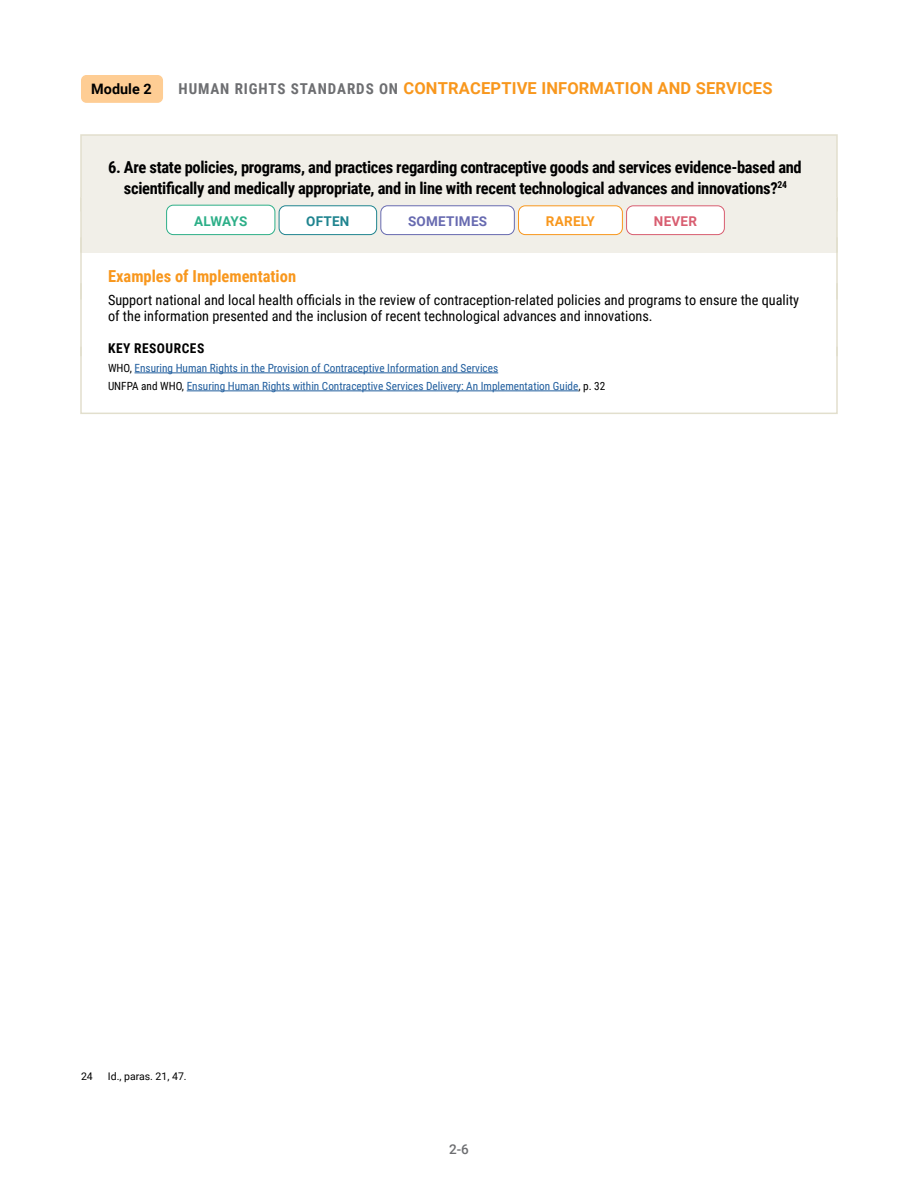
<style>
.page{position:relative;width:918px;height:1188px;background:#fff}
.page>*{position:absolute;margin:0;border:0;box-sizing:border-box;transform-origin:0 0}
.t1{font:700 16.5px/21px "Roboto Condensed";letter-spacing:-.02em;color:#000;text-align:center}
.t2{font:700 16.5px "Roboto";letter-spacing:.01em;color:#f8971d}
.t3{font:700 16.5px "Roboto Condensed";color:#f8971d}
.t4{font:700 14.4px "Roboto";color:#000}
.t5{font:14.25px/16.5px "Roboto Condensed";color:#000}
.t6{font:700 13.5px "Roboto Condensed";letter-spacing:.035em;color:#000}
.t7{font:700 13.5px "Roboto";letter-spacing:.02em;color:#676ab0}
.t8{font:700 13.5px "Roboto";color:#2daf88}
.t9{font:700 13.5px "Roboto";letter-spacing:.02em;color:#f8971d}
.t10{font:700 13.5px "Roboto";letter-spacing:.015em;color:#1f848f}
.t11{font:700 13.5px "Roboto";letter-spacing:.02em;color:#d85d70}
.t12{font:500 13.5px "Roboto";color:#6d6e71}
.t13{font:11.25px/18px "Roboto Condensed";color:#215e9e}
.t14{font:10.5px "Roboto";color:#000}
.s1{font-family:"Roboto Condensed";font-size:15px;color:#6d6e71}
.s2{color:#000}
</style>
<div class="page">
<div style="left:81px;top:75px;width:82px;height:28px;background:#fecd94;border-radius:5px"></div>
<div style="left:81px;top:135px;width:756px;height:77px;background:#f1efe8"></div>
<div style="left:80px;top:134px;width:758px;height:78px;border:2px solid #e2dfcd"></div>
<div style="left:81px;top:197px;width:756px;height:56px;background:#f1efe8"></div>
<hr style="left:80px;top:197px;width:2px;height:56px;background:#e2dfcd">
<hr style="left:836px;top:197px;width:2px;height:56px;background:#e2dfcd">
<hr style="left:80px;top:237px;width:2px;height:63px;background:#e2dfcd">
<hr style="left:836px;top:237px;width:2px;height:63px;background:#e2dfcd">
<hr style="left:80px;top:283px;width:2px;height:56px;background:#e2dfcd">
<hr style="left:836px;top:283px;width:2px;height:56px;background:#e2dfcd">
<svg style="left:80px;top:338px;width:2px;height:8px"></svg>
<svg style="left:836px;top:338px;width:2px;height:8px"></svg>
<div style="left:80px;top:346px;width:758px;height:68px;border:2px solid #e2dfcd"></div>
<hr style="left:135px;top:373px;width:363px;height:1px;background:#215e9e">
<hr style="left:187px;top:391px;width:391px;height:1px;background:#215e9e">
<div style="left:167px;top:205px;width:108px;height:30px;background:#fff;border-radius:7px"></div>
<div style="left:166px;top:205px;width:109px;height:30px;border:1px solid #2daf88;border-radius:7px"></div>
<div style="left:279px;top:206px;width:98px;height:29px;background:#fff;border-radius:7px"></div>
<div style="left:279px;top:206px;width:98px;height:29px;border:1px solid #1f848f;border-radius:7px"></div>
<div style="left:381px;top:206px;width:133px;height:29px;background:#fff;border-radius:7px"></div>
<div style="left:381px;top:206px;width:134px;height:29px;border:1px solid #676ab0;border-radius:7px"></div>
<div style="left:519px;top:206px;width:103px;height:29px;background:#fff;border-radius:7px"></div>
<div style="left:518px;top:206px;width:105px;height:29px;border:1px solid #f8971d;border-radius:7px"></div>
<div style="left:627px;top:206px;width:97px;height:29px;background:#fff;border-radius:7px"></div>
<div style="left:626px;top:206px;width:99px;height:29px;border:1px solid #d85d70;border-radius:7px"></div>
<p class="t4" style="left:91px;top:78px;width:62px">Module 2</p>
<p class="t2" style="left:179px;top:76px;width:595px"><span class="s1">HUMAN RIGHTS STANDARDS ON</span> CONTRACEPTIVE INFORMATION AND SERVICES</p>
<p class="t1" style="left:108px;top:156px;width:695px">6. Are state policies, programs, and practices regarding contraceptive goods and services evidence-based and scientifically and medically appropriate, and in line with recent technological advances and innovations?<sup>24</sup></p>
<p class="t8" style="left:194px;top:211px;width:55px">ALWAYS</p>
<p class="t10" style="left:306px;top:212px;width:45px">OFTEN</p>
<p class="t7" style="left:408px;top:212px;width:81px">SOMETIMES</p>
<p class="t9" style="left:546px;top:212px;width:51px">RARELY</p>
<p class="t11" style="left:654px;top:212px;width:45px">NEVER</p>
<p class="t3" style="left:108px;top:264px;width:190px">Examples of Implementation</p>
<p class="t5" style="left:108px;top:291px;width:693px">Support national and local health officials in the review of contraception-related policies and programs to ensure the quality of the information presented and the inclusion of recent technological advances and innovations.</p>
<p class="t6" style="left:108px;top:338px;width:98px">KEY RESOURCES</p>
<p class="t13" style="left:108px;top:359px;width:499px"><span class="s2">WHO,</span> Ensuring Human Rights in the Provision of Contraceptive Information and Services<br><span class="s2">UNFPA and WHO,</span> Ensuring Human Rights within Contraceptive Services Delivery: An Implementation Guide<span class="s2">, p. 32</span></p>
<p class="t14" style="left:81px;top:1069px;width:13px">24</p>
<p class="t14" style="left:108px;top:1069px;width:80px">Id., paras. 21, 47.</p>
<p class="t12" style="left:449px;top:1140px;width:21px">2-6</p>
</div>
